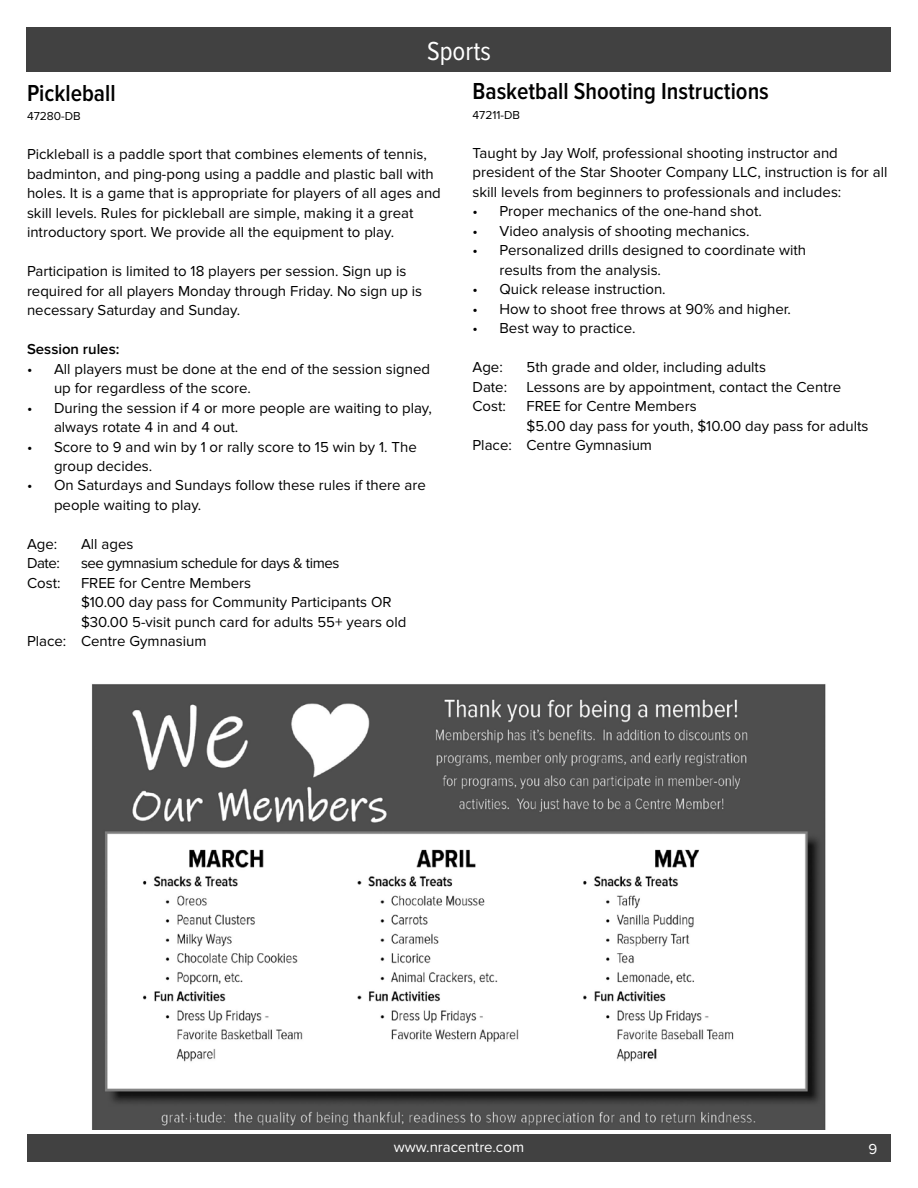
<style>
.page{position:relative;width:918px;height:1188px;background:#fff}
.page>*{position:absolute;margin:0;border:0;box-sizing:border-box;transform-origin:0 0}
.t1{font:27px "Proxima Nova Cond";color:#fff}
.t2{font:600 24px "Proxima Nova Cond";color:#000}
.t3{font:15px/19.5px "Proxima Nova";color:#000}
.t4{font:15px "Proxima Nova";letter-spacing:-.03em;color:#000}
.t5{font:15px "Proxima Nova";color:#fff}
.t6{font:600 15px "Proxima Nova";color:#000}
.t7{font:12px "Proxima Nova";color:#000}
</style>
<div class="page">
<div style="left:27px;top:1134px;width:864px;height:27px;background:#414141"></div>
<img style="left:92px;top:684px;width:734px;height:445px">
<div style="left:26px;top:27px;width:865px;height:44px;background:#414141"></div>
<h1 class="t1" style="left:427px;top:36px;width:65px">Sports</h1>
<h2 class="t2" style="left:27px;top:79px;width:90px">Pickleball</h2>
<p class="t7" style="left:27px;top:109px;width:55px">47280-DB</p>
<p class="t3" style="left:27px;top:144px;width:415px">Pickleball is a paddle sport that combines elements of tennis, badminton, and ping-pong using a paddle and plastic ball with holes. It is a game that is appropriate for players of all ages and skill levels. Rules for pickleball are simple, making it a great introductory sport. We provide all the equipment to play.</p>
<p class="t3" style="left:27px;top:261px;width:397px">Participation is limited to 18 players per session. Sign up is required for all players Monday through Friday. No sign up is necessary Saturday and Sunday.</p>
<p class="t6" style="left:27px;top:340px;width:94px">Session rules:</p>
<p class="t3" style="left:54px;top:359px;width:378px;text-indent:-27px">• All players must be done at the end of the session signed up for regardless of the score.</p>
<p class="t3" style="left:54px;top:398px;width:379px;text-indent:-27px">• During the session if 4 or more people are waiting to play, always rotate 4 in and 4 out.</p>
<p class="t3" style="left:54px;top:437px;width:364px;text-indent:-27px">• Score to 9 and win by 1 or rally score to 15 win by 1. The group decides.</p>
<p class="t3" style="left:54px;top:476px;width:373px;text-indent:-27px">• On Saturdays and Sundays follow these rules if there are people waiting to play.</p>
<p class="t3" style="left:27px;top:534px;width:32px">Age:</p>
<p class="t3" style="left:81px;top:534px;width:54px">All ages</p>
<p class="t3" style="left:27px;top:554px;width:34px">Date:</p>
<p class="t4" style="left:81px;top:555px;width:260px">see gymnasium schedule for days &amp; times</p>
<p class="t3" style="left:27px;top:573px;width:35px">Cost:</p>
<p class="t3" style="left:81px;top:573px;width:172px">FREE for Centre Members</p>
<p class="t3" style="left:81px;top:593px;width:312px">$10.00 day pass for Community Participants OR</p>
<p class="t3" style="left:81px;top:612px;width:327px">$30.00 5-visit punch card for adults 55+ years old</p>
<p class="t3" style="left:27px;top:632px;width:181px">Place: Centre Gymnasium</p>
<h2 class="t2" style="left:472px;top:78px;width:298px">Basketball Shooting Instructions</h2>
<p class="t7" style="left:472px;top:108px;width:49px">47211-DB</p>
<p class="t3" style="left:472px;top:143px;width:416px">Taught by Jay Wolf, professional shooting instructor and president of the Star Shooter Company LLC, instruction is for all skill levels from beginners to professionals and includes:</p>
<p class="t3" style="left:472px;top:201px;width:291px">• Proper mechanics of the one-hand shot.</p>
<p class="t3" style="left:472px;top:221px;width:279px">• Video analysis of shooting mechanics.</p>
<p class="t3" style="left:500px;top:240px;width:308px;text-indent:-27px">• Personalized drills designed to coordinate with results from the analysis.</p>
<p class="t3" style="left:472px;top:279px;width:195px">• Quick release instruction.</p>
<p class="t3" style="left:472px;top:299px;width:320px">• How to shoot free throws at 90% and higher.</p>
<p class="t3" style="left:472px;top:318px;width:164px">• Best way to practice.</p>
<p class="t3" style="left:472px;top:357px;width:32px">Age:</p>
<p class="t3" style="left:526px;top:357px;width:241px">5th grade and older, including adults</p>
<p class="t3" style="left:472px;top:377px;width:36px">Date:</p>
<p class="t3" style="left:526px;top:377px;width:316px">Lessons are by appointment, contact the Centre</p>
<p class="t3" style="left:472px;top:396px;width:35px">Cost:</p>
<p class="t3" style="left:526px;top:396px;width:172px">FREE for Centre Members</p>
<p class="t3" style="left:526px;top:416px;width:344px">$5.00 day pass for youth, $10.00 day pass for adults</p>
<p class="t3" style="left:472px;top:435px;width:181px">Place: Centre Gymnasium</p>
<p class="t5" style="left:394px;top:1139px;width:132px">www.nracentre.com</p>
<p class="t5" style="left:869px;top:1141px;width:10px">9</p>
</div>
